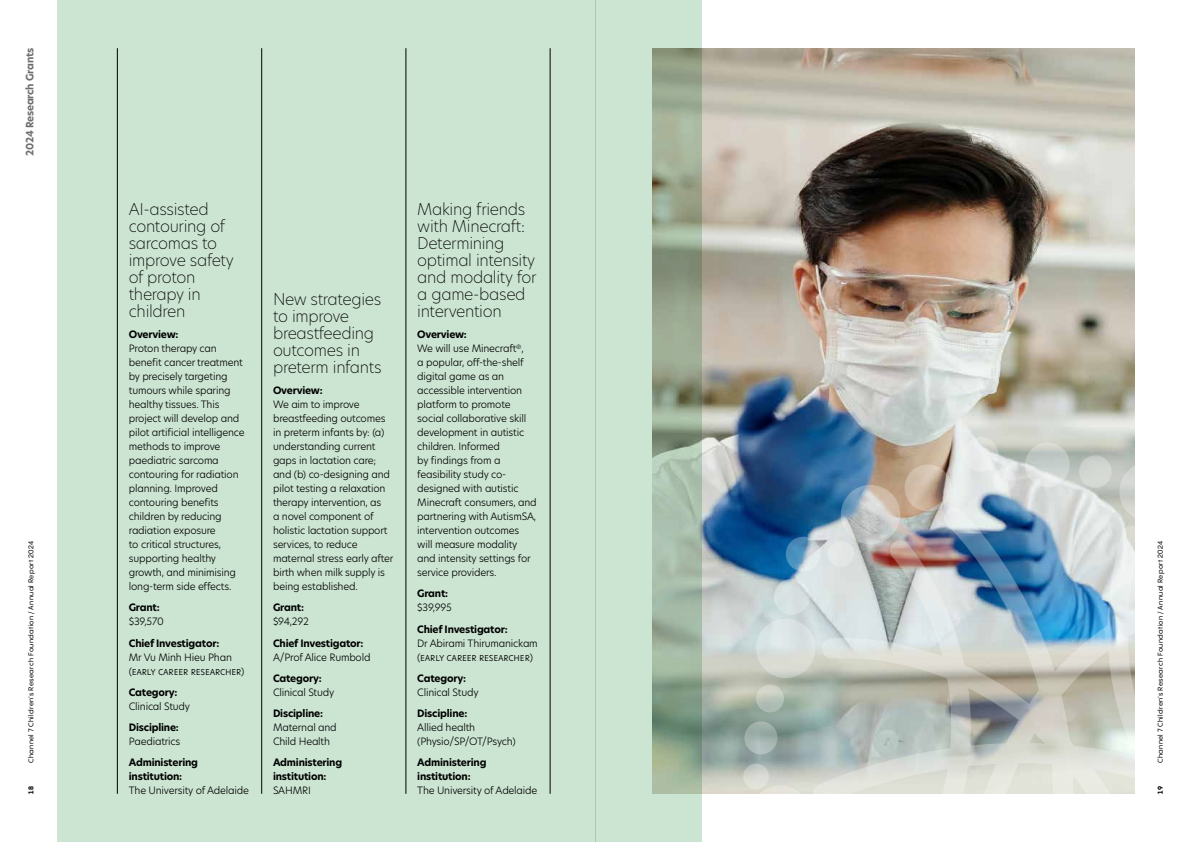
<style>
.page{position:relative;width:1191px;height:842px;background:#fff}
.page>*{position:absolute;margin:0;border:0;box-sizing:border-box;transform-origin:0 0}
.t1{font:200 16px/17px "New Hero";letter-spacing:-.02em;color:#000}
.t2{font:300 10px/14px "New Hero";letter-spacing:-.02em;color:#000}
.t3{font:700 10px/14px "New Hero";letter-spacing:-.02em;color:#000}
.t4{font:700 10px "New Hero";letter-spacing:-.02em;color:#6d6e71}
.t5{font:500 7px "PP Pangram Sans Rounded";letter-spacing:.045em;color:#000}
.t6{font:700 7px "PP Pangram Sans Rounded";color:#000}
.s1{font-weight:700}
</style>
<div class="page">
<img style="left:701px;top:48px;width:433px;height:746px">
<div style="left:57px;top:0;width:538px;height:842px;background:#cce5d2"></div>
<hr style="left:261px;top:48px;width:1px;height:746px;background:#000">
<hr style="left:406px;top:48px;width:1px;height:746px;background:#000">
<hr style="left:117px;top:48px;width:1px;height:746px;background:#000">
<hr style="left:550px;top:48px;width:1px;height:746px;background:#000">
<svg style="left:595px;top:0;width:106px;height:842px;fill:#cce5d2"></svg>
<svg style="left:944px;top:506px;width:138px;height:68px"></svg>
<svg style="left:967px;top:516px;width:4px;height:5px"></svg>
<svg style="left:841px;top:485px;width:59px;height:59px"></svg>
<svg style="left:904px;top:464px;width:47px;height:47px"></svg>
<svg style="left:786px;top:537px;width:34px;height:34px"></svg>
<svg style="left:826px;top:540px;width:29px;height:28px"></svg>
<svg style="left:963px;top:437px;width:35px;height:35px"></svg>
<div style="left:756px;top:619px;width:59px;height:59px;background:linear-gradient(to bottom,#dee9ed,#d4d5cb);border-radius:50%"></div>
<svg style="left:774px;top:579px;width:35px;height:36px"></svg>
<div style="left:756px;top:684px;width:28px;height:28px;background:linear-gradient(to bottom,#dad9cc,#a6b8af);border-radius:50%"></div>
<svg style="left:750px;top:785px;width:59px;height:9px"></svg>
<svg style="left:744px;top:721px;width:33px;height:33px"></svg>
<svg style="left:743px;top:764px;width:26px;height:25px"></svg>
<div style="left:1079px;top:455px;width:32px;height:33px;background:#cbcfcb;border-radius:50%"></div>
<svg style="left:1025px;top:442px;width:44px;height:45px"></svg>
<svg style="left:991px;top:467px;width:26px;height:26px"></svg>
<svg style="left:822px;top:619px;width:67px;height:57px"></svg>
<svg style="left:813px;top:676px;width:76px;height:118px"></svg>
<svg style="left:1082px;top:462px;width:52px;height:112px"></svg>
<img style="left:889px;top:539px;width:150px;height:255px">
<img style="left:956px;top:574px;width:178px;height:220px">
<p class="t4" style="left:23px;top:156px;width:110px;rotate:-90deg">2024 Research Grants</p>
<p class="t5" style="left:26px;top:763px;width:224px;rotate:-90deg">Channel 7 Children’s Research Foundation / Annual Report 2024</p>
<p class="t6" style="left:26px;top:794px;width:9px;rotate:-90deg">18</p>
<h1 class="t1" style="left:129px;top:200px;width:107px">AI-assisted contouring of sarcomas to improve safety of proton therapy in children</h1>
<p class="t3" style="left:129px;top:328px;width:51px">Overview:</p>
<p class="t2" style="left:129px;top:341px;width:117px">Proton therapy can benefit cancer treatment by precisely targeting tumours while sparing healthy tissues. This project will develop and pilot artificial intelligence methods to improve paediatric sarcoma contouring for radiation planning. Improved contouring benefits children by reducing radiation exposure<br>to critical structures, supporting healthy growth, and minimising long-term side effects.</p>
<p class="t3" style="left:129px;top:601px;width:32px">Grant:</p>
<p class="t2" style="left:129px;top:614px;width:37px">$39,570</p>
<p class="t3" style="left:129px;top:636px;width:92px">Chief Investigator:</p>
<p class="t2" style="left:129px;top:650px;width:117px">Mr Vu Minh Hieu Phan (early career researcher)</p>
<p class="t3" style="left:129px;top:685px;width:50px">Category:</p>
<p class="t2" style="left:129px;top:699px;width:63px">Clinical Study</p>
<p class="t3" style="left:129px;top:720px;width:52px">Discipline:</p>
<p class="t2" style="left:129px;top:734px;width:53px">Paediatrics</p>
<p class="t3" style="left:129px;top:755px;width:71px">Administering institution:</p>
<p class="t2" style="left:129px;top:783px;width:122px">The University of Adelaide</p>
<h1 class="t1" style="left:273px;top:290px;width:110px">New strategies to improve breastfeeding outcomes in preterm infants</h1>
<p class="t3" style="left:273px;top:384px;width:51px">Overview:</p>
<p class="t2" style="left:273px;top:397px;width:122px">We aim to improve breastfeeding outcomes in preterm infants by: (a) understanding current gaps in lactation care; and (b) co-designing and pilot testing a relaxation therapy intervention, as<br>a novel component of holistic lactation support services, to reduce maternal stress early after birth when milk supply is being established.</p>
<p class="t3" style="left:273px;top:601px;width:32px">Grant:</p>
<p class="t2" style="left:273px;top:614px;width:37px">$94,292</p>
<p class="t3" style="left:273px;top:636px;width:92px">Chief Investigator:</p>
<p class="t2" style="left:273px;top:650px;width:99px">A/Prof Alice Rumbold</p>
<p class="t3" style="left:273px;top:671px;width:50px">Category:</p>
<p class="t2" style="left:273px;top:685px;width:63px">Clinical Study</p>
<p class="t3" style="left:273px;top:706px;width:52px">Discipline:</p>
<p class="t2" style="left:273px;top:720px;width:65px">Maternal and<br>Child Health</p>
<p class="t3" style="left:273px;top:755px;width:71px">Administering institution:</p>
<p class="t2" style="left:273px;top:783px;width:39px">SAHMRI</p>
<h1 class="t1" style="left:417px;top:200px;width:121px">Making friends with Minecraft:<br>Determining optimal intensity and modality for a game-based intervention</h1>
<p class="t2" style="left:417px;top:327px;width:121px"><span class="s1">Overview:<br></span>We will use Minecraft<sup>®</sup>,<br>a popular, off-the-shelf digital game as an accessible intervention platform to promote social collaborative skill development in autistic children. Informed<br>by findings from a feasibility study co&shy;designed with autistic<br>Minecraft consumers, and partnering with AutismSA, intervention outcomes will measure modality and intensity settings for service providers.</p>
<p class="t3" style="left:417px;top:587px;width:32px">Grant:</p>
<p class="t2" style="left:417px;top:600px;width:36px">$39,995</p>
<p class="t3" style="left:417px;top:622px;width:92px">Chief Investigator:</p>
<p class="t2" style="left:417px;top:636px;width:122px">Dr Abirami Thirumanickam (early career researcher)</p>
<p class="t3" style="left:417px;top:671px;width:50px">Category:</p>
<p class="t2" style="left:417px;top:685px;width:63px">Clinical Study</p>
<p class="t3" style="left:417px;top:706px;width:52px">Discipline:</p>
<p class="t2" style="left:417px;top:720px;width:100px">Allied health (Physio/SP/OT/Psych)</p>
<p class="t3" style="left:417px;top:755px;width:71px">Administering institution:</p>
<p class="t2" style="left:417px;top:783px;width:122px">The University of Adelaide</p>
<p class="t5" style="left:1155px;top:763px;width:224px;rotate:-90deg">Channel 7 Children’s Research Foundation / Annual Report 2024</p>
<p class="t6" style="left:1155px;top:794px;width:9px;rotate:-90deg">19</p>
</div>
